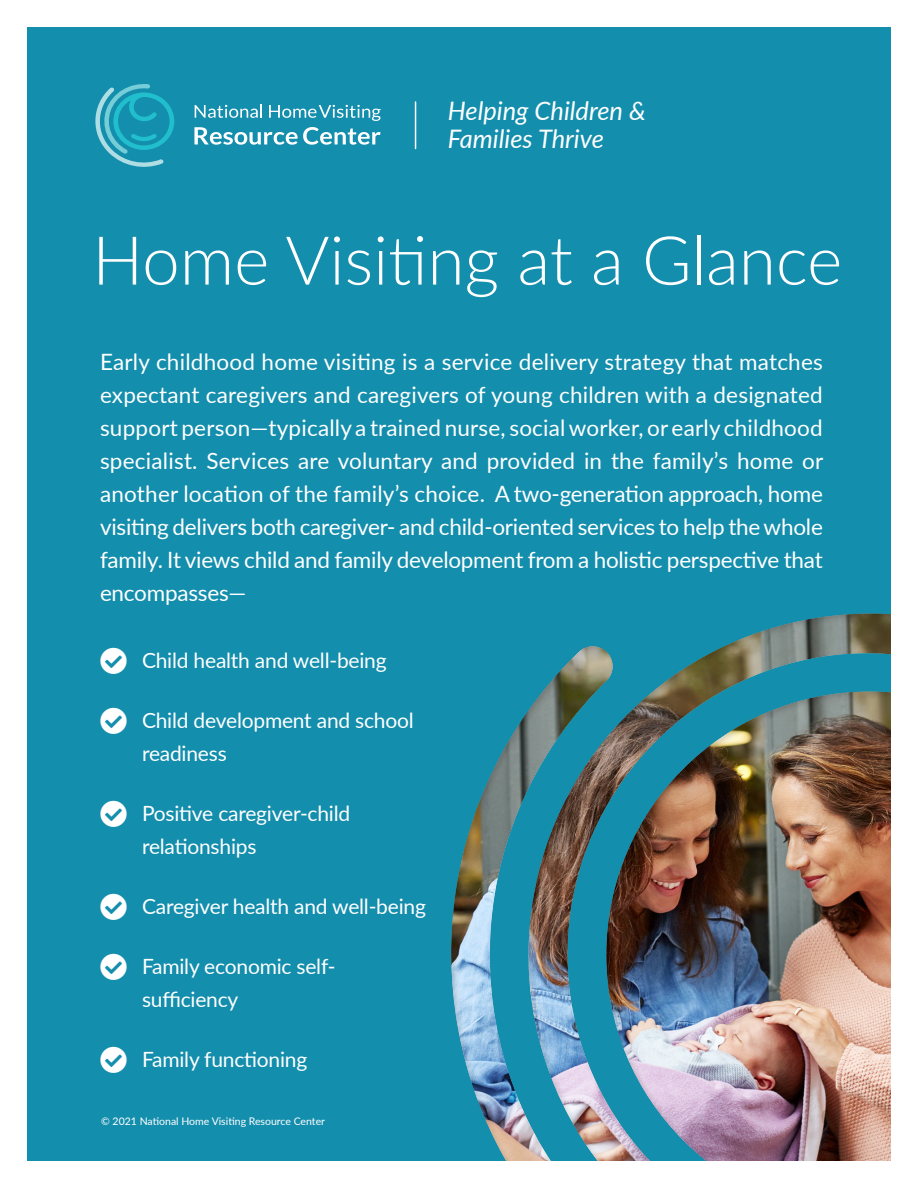
<style>
.page{position:relative;width:918px;height:1188px;background:#fff}
.page>*{position:absolute;margin:0;border:0;box-sizing:border-box;transform-origin:0 0}
.t1{font:300 67.5px "Lato";color:#fff}
.t2{font:italic 25.5px/28.5px "Lato";color:#fff}
._4-Pager_-_Intro_Cop{font:22.5px/33px "Lato";letter-spacing:-.01em;color:#fff;text-align:justify}
.t3{font:21px/33px "Lato";letter-spacing:-.01em;color:#fff}
.Footnote{font:10.5px "Lato";color:#fff}
</style>
<div class="page">
<div style="left:27px;top:27px;width:864px;height:1134px;background:#148ead"></div>
<hr style="left:415px;top:102px;width:1px;height:47px;background:#fff">
<svg style="left:195px;top:105px;width:67px;height:13px"></svg>
<svg style="left:269px;top:105px;width:112px;height:16px"></svg>
<svg style="left:194px;top:127px;width:187px;height:18px"></svg>
<svg style="left:95px;top:84px;width:79px;height:83px"></svg>
<div style="left:449px;top:612px;width:469px;height:576px;background:#231f20;opacity:.2"></div>
<div style="left:891px;top:0;width:27px;height:1188px;background:#fff"></div>
<div style="left:0;top:1161px;width:918px;height:27px;background:#fff"></div>
<p class="t2" style="left:448px;top:95px;width:200px">Helping Children &amp;<br>Families Thrive</p>
<p class="t1" style="left:92px;top:213px;width:752px">Home Visiting at a Glance</p>
<p class="_4-Pager_-_Intro_Cop" style="left:100px;top:345px;width:725px">Early childhood home visiting is a service delivery strategy that matches expectant caregivers and caregivers of young children with a designated support person—typically a trained nurse, social worker, or early childhood specialist. Services are voluntary and provided in the family’s home or another location of the family’s choice. A two-generation approach, home visiting delivers both caregiver- and child-oriented services to help the whole family. It views child and family development from a holistic perspective that encompasses—</p>
<p class="t3" style="left:142px;top:643px;width:246px">Child health and well-being</p>
<p class="t3" style="left:142px;top:703px;width:273px">Child development and school readiness</p>
<p class="t3" style="left:142px;top:796px;width:210px">Positive caregiver-child relationships</p>
<p class="t3" style="left:142px;top:889px;width:285px">Caregiver health and well-being</p>
<p class="t3" style="left:142px;top:949px;width:195px">Family economic self&shy;sufficiency</p>
<p class="t3" style="left:142px;top:1042px;width:167px">Family functioning</p>
<p class="Footnote" style="left:101px;top:1114px;width:225px">© 2021 National Home Visiting Resource Center</p>
</div>
